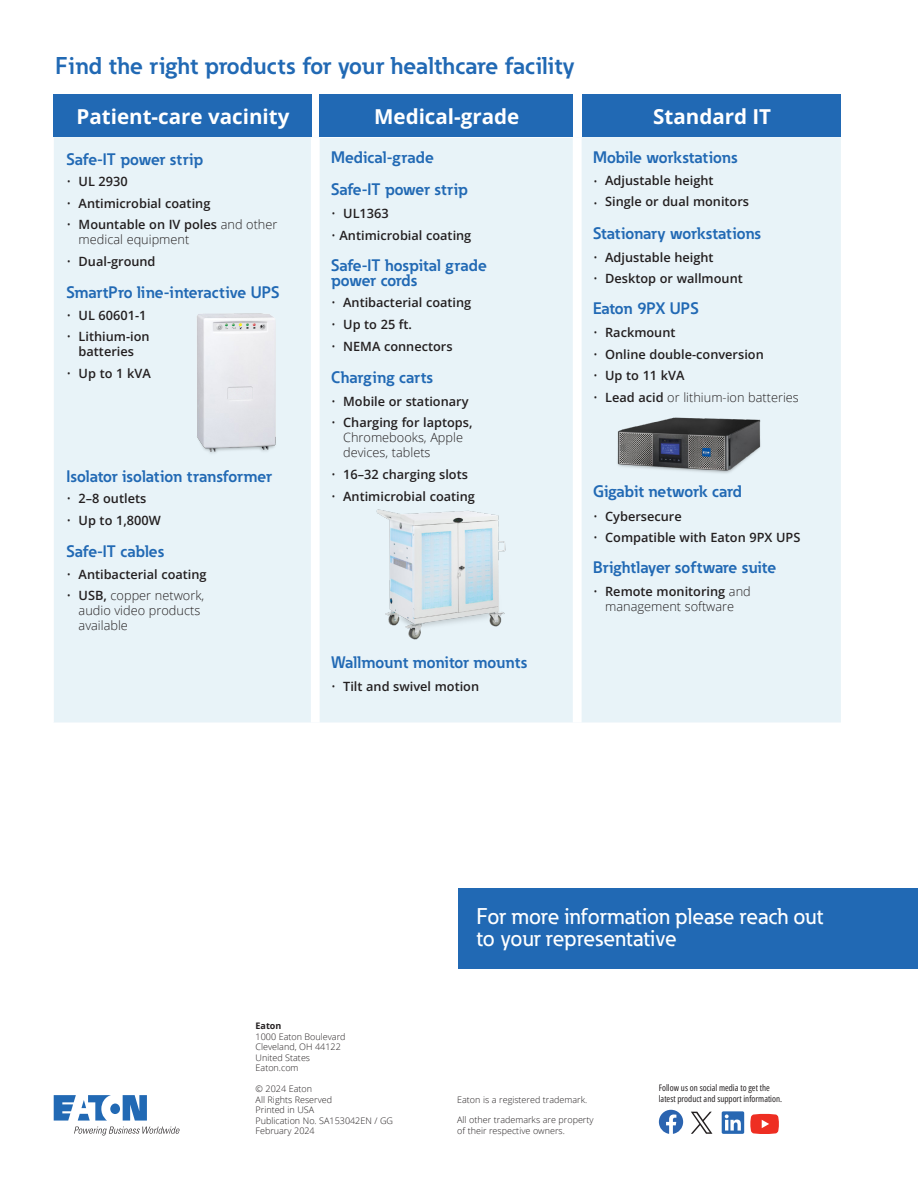
<style>
.page{position:relative;width:918px;height:1188px;background:#fff}
.page>*{position:absolute;margin:0;border:0;box-sizing:border-box;transform-origin:0 0}
.t1{font:700 24px "Eaton";color:#2169b4}
.t2{font:500 22.5px/21.3px "Eaton";color:#fff}
.t3{font:700 20.55px "Open Sans";color:#fff}
.t4{font:700 16.5px/32.2px "Eaton";color:#2169b4}
.t5{font:600 12.75px/15px "Open Sans";color:#231f20;text-align:center}
.t6{font:300 12.75px/15px "Open Sans";color:#231f20}
.t7{font:300 9px/10.5px "Open Sans";color:#231f20}
.t8{font:9px/10.5px "Open Sans";color:#231f20}
.t9{font:700 9px "Open Sans";color:#231f20}
.s1{font-weight:300}
.s2{font-weight:600}
</style>
<div class="page">
<svg style="left:54px;top:1095px;width:93px;height:26px"></svg>
<svg style="left:74px;top:1127px;width:106px;height:9px"></svg>
<div style="left:722px;top:1111px;width:22px;height:23px;background:#2767b2;border-radius:2px"></div>
<svg style="left:725px;top:1114px;width:16px;height:17px"></svg>
<svg style="left:750px;top:1114px;width:29px;height:20px"></svg>
<svg style="left:659px;top:1110px;width:24px;height:24px"></svg>
<div style="left:54px;top:137px;width:787px;height:586px;background:#e8f3f8"></div>
<hr style="left:311px;top:137px;width:271px;height:1px;background:#fff">
<div style="left:311px;top:138px;width:9px;height:585px;background:#fff"></div>
<div style="left:573px;top:138px;width:9px;height:585px;background:#fff"></div>
<div style="left:53px;top:94px;width:258px;height:43px;background:#2169b4"></div>
<div style="left:582px;top:94px;width:259px;height:43px;background:#2169b4"></div>
<div style="left:319px;top:94px;width:253px;height:43px;background:#2169b4"></div>
<img style="left:184px;top:296px;width:105px;height:173px">
<img style="left:603px;top:409px;width:172px;height:91px">
<img style="left:373px;top:484px;width:135px;height:180px">
<div style="left:459px;top:888px;width:459px;height:81px;background:#2169b4"></div>
<svg style="left:691px;top:1112px;width:21px;height:22px"></svg>
<h1 class="t1" style="left:56px;top:50px;width:521px">Find the right products for your healthcare facility</h1>
<h3 class="t3" style="left:76px;top:102px;width:215px">Patient-care vacinity</h3>
<h3 class="t3" style="left:374px;top:102px;width:147px">Medical-grade</h3>
<h3 class="t3" style="left:653px;top:102px;width:120px">Standard IT</h3>
<h3 class="t3" style="left:383px;top:102px;width:131px">Connectivity</h3>
<h3 class="t3" style="left:671px;top:102px;width:85px">Physical</h3>
<p class="t4" style="left:66px;top:142px;width:138px">Safe-IT power strip</p>
<p class="t5" style="left:66px;top:174px;width:63px"><span class="s1">•</span> UL 2930</p>
<p class="t5" style="left:67px;top:195px;width:145px"><span class="s1">•</span> Antimicrobial coating</p>
<p class="t6" style="left:79px;top:217px;width:200px;text-indent:-12px">• <span class="s2">Mountable on IV poles</span> and other medical equipment</p>
<p class="t5" style="left:67px;top:254px;width:91px"><span class="s1">•</span> Dual-ground</p>
<p class="t4" style="left:66px;top:276px;width:214px">SmartPro line-interactive UPS</p>
<p class="t5" style="left:66px;top:307px;width:81px"><span class="s1">•</span> UL 60601-1</p>
<p class="t5" style="left:67px;top:329px;width:85px"><span class="s1">•</span> Lithium-ion batteries</p>
<p class="t5" style="left:67px;top:366px;width:86px"><span class="s1">•</span> Up to 1 kVA</p>
<p class="t4" style="left:66px;top:460px;width:207px">Isolator isolation transformer</p>
<p class="t5" style="left:66px;top:491px;width:81px"><span class="s1">•</span> 2–8 outlets</p>
<p class="t5" style="left:67px;top:513px;width:96px"><span class="s1">•</span> Up to 1,800W</p>
<p class="t4" style="left:66px;top:535px;width:99px">Safe-IT cables</p>
<p class="t5" style="left:66px;top:566px;width:142px"><span class="s1">•</span> Antibacterial coating</p>
<p class="t6" style="left:79px;top:588px;width:127px;text-indent:-12px">• <span class="s2">USB,</span> copper network, audio video products available</p>
<p class="t4" style="left:331px;top:141px;width:138px">Medical-grade<br>Safe-IT power strip</p>
<p class="t5" style="left:331px;top:206px;width:59px"><span class="s1">•</span> UL1363</p>
<p class="t5" style="left:331px;top:228px;width:142px"><span class="s1">•</span> Antimicrobial coating</p>
<p class="t4" style="left:331px;top:257px;width:157px;line-height:15px">Safe-IT hospital grade power cords</p>
<p class="t5" style="left:331px;top:295px;width:142px"><span class="s1">•</span> Antibacterial coating</p>
<p class="t5" style="left:331px;top:316px;width:82px"><span class="s1">•</span> Up to 25 ft.</p>
<p class="t5" style="left:331px;top:338px;width:123px"><span class="s1">•</span> NEMA connectors</p>
<p class="t4" style="left:331px;top:361px;width:104px">Charging carts</p>
<p class="t5" style="left:331px;top:393px;width:139px"><span class="s1">•</span> Mobile or stationary</p>
<p class="t6" style="left:343px;top:415px;width:131px;text-indent:-12px">• <span class="s2">Charging for laptops,<br></span>Chromebooks, Apple devices, tablets</p>
<p class="t5" style="left:331px;top:467px;width:138px"><span class="s1">•</span> 16–32 charging slots</p>
<p class="t5" style="left:331px;top:488px;width:145px"><span class="s1">•</span> Antimicrobial coating</p>
<p class="t4" style="left:331px;top:646px;width:198px">Wallmount monitor mounts</p>
<p class="t5" style="left:331px;top:678px;width:150px"><span class="s1">•</span> Tilt and swivel motion</p>
<p class="t4" style="left:593px;top:141px;width:146px">Mobile workstations</p>
<p class="t5" style="left:593px;top:172px;width:122px"><span class="s1">•</span> Adjustable height</p>
<p class="t5" style="left:593px;top:194px;width:158px"><span class="s1">•</span> Single or dual monitors</p>
<p class="t4" style="left:593px;top:216px;width:170px">Stationary workstations</p>
<p class="t5" style="left:593px;top:249px;width:122px"><span class="s1">•</span> Adjustable height</p>
<p class="t5" style="left:593px;top:271px;width:151px"><span class="s1">•</span> Desktop or wallmount</p>
<p class="t4" style="left:593px;top:292px;width:107px">Eaton 9PX UPS</p>
<p class="t5" style="left:593px;top:325px;width:84px"><span class="s1">•</span> Rackmount</p>
<p class="t5" style="left:593px;top:346px;width:172px"><span class="s1">•</span> Online double-conversion</p>
<p class="t5" style="left:593px;top:368px;width:93px"><span class="s1">•</span> Up to 11 kVA</p>
<p class="t6" style="left:593px;top:389px;width:207px">• <span class="s2">Lead acid</span> or lithium-ion batteries</p>
<p class="t4" style="left:593px;top:475px;width:151px">Gigabit network card</p>
<p class="t5" style="left:593px;top:508px;width:90px"><span class="s1">•</span> Cybersecure</p>
<p class="t5" style="left:593px;top:530px;width:209px"><span class="s1">•</span> Compatible with Eaton 9PX UPS</p>
<p class="t4" style="left:593px;top:551px;width:185px">Brightlayer software suite</p>
<p class="t6" style="left:593px;top:584px;width:159px;text-align:center">• <span class="s2">Remote monitoring</span> and management software</p>
<h2 class="t2" style="left:477px;top:906px;width:348px">For more information please reach out to your representative</h2>
<p class="t9" style="left:256px;top:1020px;width:27px">Eaton</p>
<p class="t7" style="left:256px;top:1031px;width:91px">1000 Eaton Boulevard<br>Cleveland, OH 44122<br>United States<br>Eaton.com</p>
<p class="t7" style="left:256px;top:1083px;width:139px">© 2024 Eaton<br>All Rights Reserved<br>Printed in USA<br>Publication No. SA153042EN / GG<br>February 2024</p>
<p class="t8" style="left:659px;top:1082px;width:125px">Follow us on social media to get the latest product and support information.</p>
<p class="t7" style="left:457px;top:1094px;width:132px">Eaton is a registered trademark.</p>
<p class="t7" style="left:457px;top:1115px;width:138px">All other trademarks are property of their respective owners.</p>
</div>
